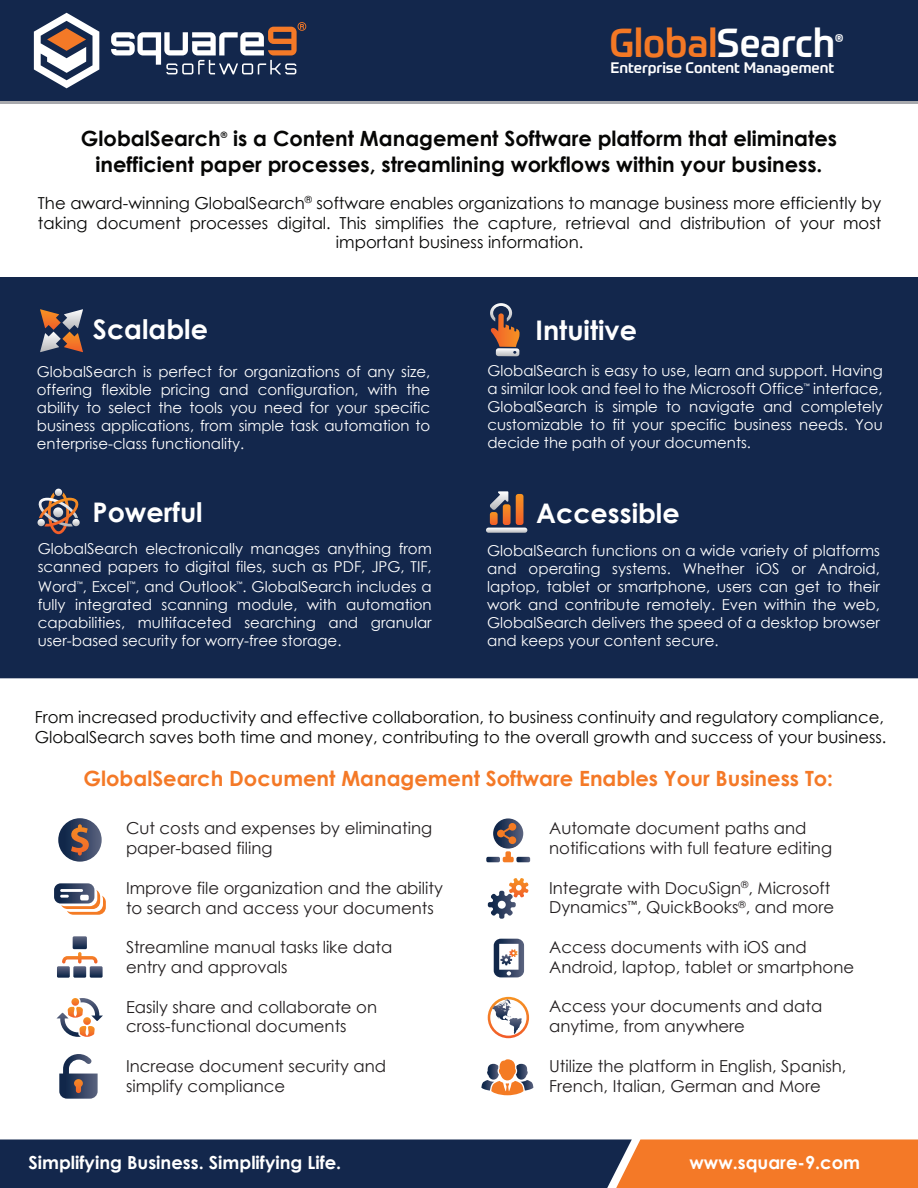
<style>
.page{position:relative;width:918px;height:1188px;background:#fff}
.page>*{position:absolute;margin:0;border:0;box-sizing:border-box;transform-origin:0 0}
.t1{font:500 39.75px "Prometo";color:#f47825;scale:.95 1}
.t2{font:700 27px "Century Gothic";color:#fff}
.t3{font:700 21px/25.2px "Century Gothic";color:#060605}
.t4{font:700 21px "Century Gothic";color:#f47927}
.t5{font:700 18px "Century Gothic";color:#fff}
.t6{font:16.5px/19.8px "Century Gothic";color:#231f20}
.t7{font:16.5px/19.8px "Century Gothic";color:#060605;text-align:center}
.t8{font:15px/18px "Century Gothic";color:#fff;text-align:justify}
.t9{font:500 15px "Prometo";color:#fff}
.t10{font:500 14.55px "Prometo";color:#fff;scale:.95 1}
.t11{font:700 8.7px "Century Gothic";color:#060605}
.t12{font:6.15px "Century Gothic";color:#fff}
.t13{font:6px "Century Gothic";color:#fff}
.s1{color:#fff}
</style>
<div class="page">
<svg style="left:0;top:100px;width:918px;height:4px;background:#828894"></svg>
<div style="left:0;top:0;width:918px;height:100px;background:#13274c"></div>
<svg style="left:0;top:1139px;width:918px;height:49px;background:#5d4443"></svg>
<div style="left:0;top:277px;width:918px;height:401px;background:#13274c"></div>
<svg style="left:40px;top:309px;width:43px;height:43px;background:#816b67"></svg>
<svg style="left:490px;top:303px;width:30px;height:53px;background:#80635b"></svg>
<svg style="left:58px;top:818px;width:44px;height:44px"></svg>
<svg style="left:56px;top:998px;width:47px;height:39px"></svg>
<svg style="left:59px;top:1054px;width:39px;height:45px"></svg>
<svg style="left:488px;top:878px;width:41px;height:41px"></svg>
<svg style="left:38px;top:489px;width:42px;height:45px;background:#6e5f63"></svg>
<svg style="left:486px;top:818px;width:44px;height:44px"></svg>
<svg style="left:54px;top:883px;width:52px;height:32px"></svg>
<svg style="left:481px;top:1059px;width:52px;height:36px"></svg>
<svg style="left:34px;top:13px;width:65px;height:75px"></svg>
<svg style="left:111px;top:22px;width:195px;height:52px"></svg>
<svg style="left:494px;top:939px;width:30px;height:38px"></svg>
<svg style="left:488px;top:997px;width:41px;height:41px"></svg>
<svg style="left:57px;top:936px;width:46px;height:42px"></svg>
<svg style="left:486px;top:528px;width:41px;height:5px"></svg>
<svg style="left:490px;top:491px;width:33px;height:34px"></svg>
<h1 class="t1" style="left:609px;top:18px;width:239px">Global<span class="s1">Search</span></h1>
<p class="t10" style="left:835px;top:31px;width:10px">®</p>
<p class="t9" style="left:611px;top:58px;width:225px">Enterprise Content Management</p>
<h3 class="t3" style="left:96px;top:125px;width:743px;text-indent:138px">is a Content Management Software platform that eliminates inefficient paper processes, streamlining workflows within your business.</h3>
<p class="t7" style="left:38px;top:193px;width:845px">The award-winning GlobalSearch<sup>®</sup> software enables organizations to manage business more efficiently by taking document processes digital. This simplifies the capture, retrieval and distribution of your most important business information.</p>
<h3 class="t3" style="left:81px;top:125px;width:141px">GlobalSearch</h3>
<p class="t11" style="left:221px;top:129px;width:8px">®</p>
<h2 class="t2" style="left:93px;top:309px;width:117px">Scalable</h2>
<h2 class="t2" style="left:536px;top:309px;width:103px">Intuitive</h2>
<p class="t8" style="left:37px;top:362px;width:395px">GlobalSearch is perfect for organizations of any size, offering flexible pricing and configuration, with the ability to select the tools you need for your specific business applications, from simple task automation to enterprise-class functionality.</p>
<p class="t8" style="left:487px;top:362px;width:397px">GlobalSearch is easy to use, learn and support. Having a similar look and feel to the Microsoft Office</p>
<p class="t8" style="left:487px;top:380px;width:397px;text-indent:326px">interface, GlobalSearch is simple to navigate and completely customizable to fit your specific business needs. You decide the path of your documents.</p>
<p class="t13" style="left:804px;top:382px;width:7px">™</p>
<h2 class="t2" style="left:93px;top:492px;width:112px">Powerful</h2>
<p class="t8" style="left:38px;top:540px;width:396px">GlobalSearch electronically manages anything from scanned papers to digital files, such as PDF, JPG, TIF,</p>
<p class="t8" style="left:38px;top:577px;width:396px">Word , Excel , and Outlook . GlobalSearch includes a</p>
<p class="t13" style="left:77px;top:580px;width:7px">™</p>
<p class="t12" style="left:129px;top:579px;width:7px">™</p>
<p class="t13" style="left:237px;top:580px;width:7px">™</p>
<p class="t8" style="left:38px;top:595px;width:396px">fully integrated scanning module, with automation capabilities, multifaceted searching and granular user-based security for worry-free storage.</p>
<h2 class="t2" style="left:536px;top:492px;width:145px">Accessible</h2>
<p class="t8" style="left:487px;top:541px;width:394px">GlobalSearch functions on a wide variety of platforms and operating systems. Whether iOS or Android, laptop, tablet or smartphone, users can get to their work and contribute remotely. Even within the web, GlobalSearch delivers the speed of a desktop browser and keeps your content secure.</p>
<p class="t7" style="left:35px;top:707px;width:853px;text-align:left">From increased productivity and effective collaboration, to business continuity and regulatory compliance,<br>GlobalSearch saves both time and money, contributing to the overall growth and success of your business.</p>
<h3 class="t4" style="left:84px;top:762px;width:751px">GlobalSearch Document Management Software Enables Your Business To:</h3>
<p class="t6" style="left:126px;top:818px;width:308px">Cut costs and expenses by eliminating paper-based filing</p>
<p class="t6" style="left:126px;top:878px;width:318px">Improve file organization and the ability to search and access your documents</p>
<p class="t6" style="left:126px;top:937px;width:268px">Streamline manual tasks like data entry and approvals</p>
<p class="t6" style="left:126px;top:997px;width:253px">Easily share and collaborate on cross-functional documents</p>
<p class="t6" style="left:126px;top:1056px;width:262px">Increase document security and simplify compliance</p>
<p class="t6" style="left:549px;top:818px;width:285px">Automate document paths and notifications with full feature editing</p>
<p class="t6" style="left:549px;top:878px;width:287px">Integrate with DocuSign<sup>®</sup>, Microsoft<br>Dynamics<sup>™</sup>, QuickBooks<sup>®</sup>, and more</p>
<p class="t6" style="left:549px;top:937px;width:306px">Access documents with iOS and<br>Android, laptop, tablet or smartphone</p>
<p class="t6" style="left:549px;top:996px;width:275px">Access your documents and data anytime, from anywhere</p>
<p class="t6" style="left:549px;top:1056px;width:299px">Utilize the platform in English, Spanish,<br>French, Italian, German and More</p>
<p class="t5" style="left:28px;top:1148px;width:314px">Simplifying Business. Simplifying Life.</p>
<p class="t5" style="left:690px;top:1148px;width:172px">www.square-9.com</p>
</div>
